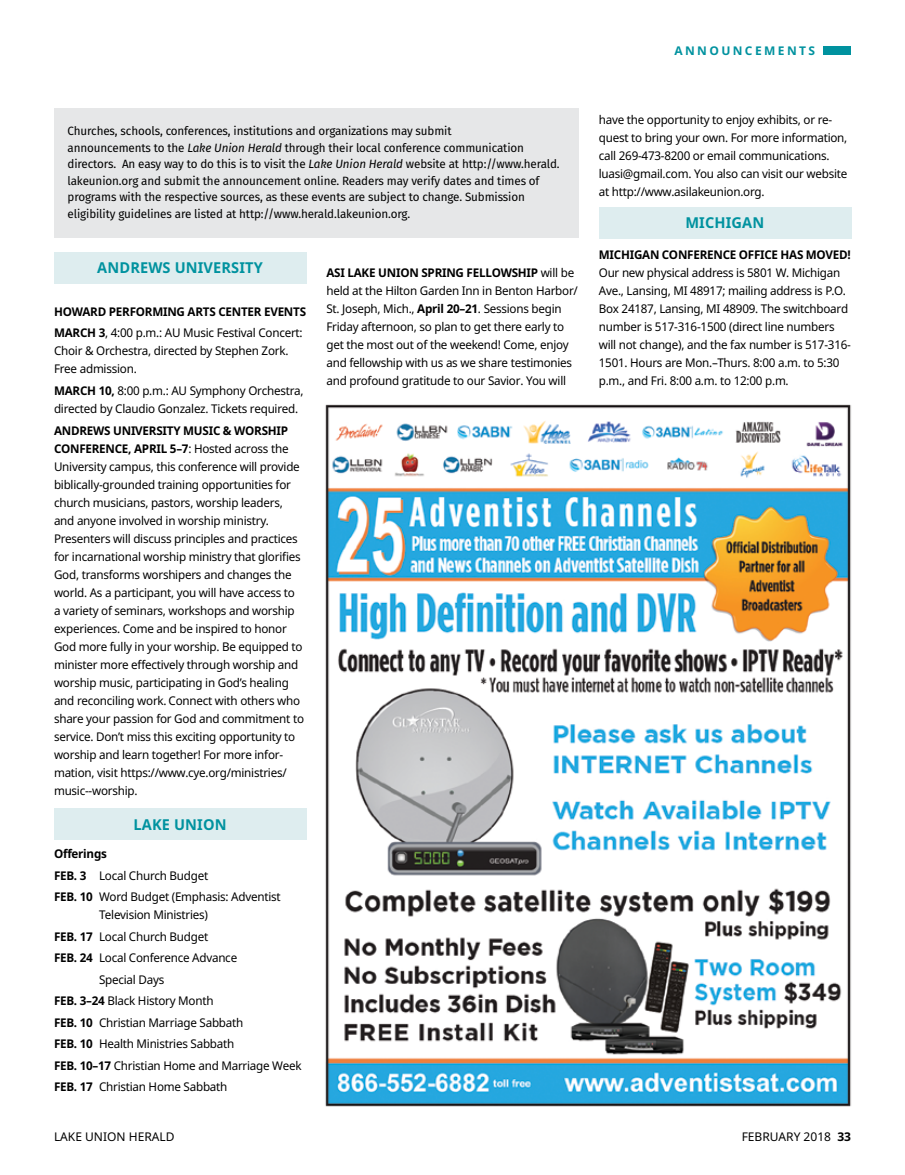
<style>
.page{position:relative;width:905px;height:1175px;background:#fff}
.page>*{position:absolute;margin:0;border:0;box-sizing:border-box;transform-origin:0 0}
.t1{font:700 15px "Noto Sans";letter-spacing:.01em;color:#00929f}
.t2{font:12px/18px "Noto Sans";letter-spacing:-.02em;color:#000}
.t3{font:12px/16.5px "Fira Sans";letter-spacing:-.01em;color:#000}
.t4{font:700 12px/21.5px "Noto Sans";letter-spacing:-.02em;color:#000}
.t5{font:12px "Noto Sans";color:#000}
.t6{font:700 12px "Noto Sans";letter-spacing:.2em;color:#00929f}
.s1{font-style:italic}
.s2{font-weight:400}
.s3{font-weight:700}
</style>
<div class="page">
<div style="left:824px;top:46px;width:26px;height:9px;background:#00929f"></div>
<div style="left:54px;top:808px;width:252px;height:32px;background:#deedef"></div>
<div style="left:599px;top:207px;width:252px;height:32px;background:#deedef"></div>
<div style="left:54px;top:108px;width:524px;height:130px;background:#e6e7e8"></div>
<div style="left:54px;top:252px;width:252px;height:32px;background:#deedef"></div>
<img style="left:325px;top:404px;width:526px;height:703px">
<p class="t6" style="left:674px;top:42px;width:142px">ANNOUNCEMENTS</p>
<p class="t3" style="left:68px;top:122px;width:493px">Churches, schools, conferences, institutions and organizations may submit<br>announcements to the <span class="s1">Lake Union Herald</span> through their local conference communication directors. An easy way to do this is to visit the <span class="s1">Lake Union Herald</span> website at http://www.herald. lakeunion.org and submit the announcement online. Readers may verify dates and times of programs with the respective sources, as these events are subject to change. Submission eligibility guidelines are listed at http://www.herald.lakeunion.org.</p>
<p class="t1" style="left:97px;top:257px;width:167px">ANDREWS UNIVERSITY</p>
<p class="t4" style="left:54px;top:300px;width:253px">HOWARD PERFORMING ARTS CENTER EVENTS<br>MARCH 3<span class="s2">, 4:00 p.m.: AU Music Festival Concert:</span></p>
<p class="t2" style="left:54px;top:342px;width:236px">Choir &amp; Orchestra, directed by Stephen Zork.<br>Free admission.</p>
<p class="t2" style="left:54px;top:381px;width:251px"><span class="s3">MARCH 10,</span> 8:00 p.m.: AU Symphony Orchestra, directed by Claudio Gonzalez. Tickets required.</p>
<p class="t2" style="left:54px;top:421px;width:251px"><span class="s3">ANDREWS UNIVERSITY MUSIC &amp; WORSHIP CONFERENCE, APRIL 5–7</span>: Hosted across the University campus, this conference will provide biblically-grounded training opportunities for church musicians, pastors, worship leaders, and anyone involved in worship ministry.<br>Presenters will discuss principles and practices for incarnational worship ministry that glorifies God, transforms worshipers and changes the world. As a participant, you will have access to a variety of seminars, workshops and worship experiences. Come and be inspired to honor God more fully in your worship. Be equipped to minister more effectively through worship and worship music, participating in God’s healing and reconciling work. Connect with others who share your passion for God and commitment to service. Don’t miss this exciting opportunity to worship and learn together! For more infor&shy;mation, visit https://www.cye.org/ministries/ music--worship.</p>
<p class="t1" style="left:133px;top:813px;width:95px">LAKE UNION</p>
<p class="t2" style="left:54px;top:842px;width:228px;line-height:21.5px"><span class="s3">Offerings<br>FEB. 3</span> Local Church Budget<br><span class="s3">FEB. 10</span> Word Budget (Emphasis: Adventist</p>
<p class="t2" style="left:99px;top:905px;width:110px">Television Ministries)</p>
<p class="t2" style="left:54px;top:926px;width:156px"><span class="s3">FEB. 17</span> Local Church Budget</p>
<p class="t2" style="left:54px;top:948px;width:185px"><span class="s3">FEB. 24</span> Local Conference Advance</p>
<p class="t2" style="left:99px;top:969px;width:67px">Special Days</p>
<p class="t2" style="left:54px;top:991px;width:161px"><span class="s3">FEB. 3–24</span> Black History Month</p>
<p class="t2" style="left:54px;top:1013px;width:191px"><span class="s3">FEB. 10</span> Christian Marriage Sabbath</p>
<p class="t2" style="left:54px;top:1034px;width:182px"><span class="s3">FEB. 10</span> Health Ministries Sabbath</p>
<p class="t2" style="left:54px;top:1056px;width:249px"><span class="s3">FEB. 10–17</span> Christian Home and Marriage Week</p>
<p class="t2" style="left:54px;top:1077px;width:175px"><span class="s3">FEB. 17</span> Christian Home Sabbath</p>
<p class="t2" style="left:326px;top:263px;width:253px"><span class="s3">ASI LAKE UNION SPRING FELLOWSHIP</span> will be held at the Hilton Garden Inn in Benton Harbor/ St. Joseph, Mich., <span class="s3">April 20–21</span>. Sessions begin Friday afternoon, so plan to get there early to get the most out of the weekend! Come, enjoy and fellowship with us as we share testimonies and profound gratitude to our Savior. You will</p>
<p class="t2" style="left:598px;top:111px;width:250px">have the opportunity to enjoy exhibits, or re&shy;quest to bring your own. For more information, call 269-473-8200 or email communications. luasi@gmail.com. You also can visit our website at http://www.asilakeunion.org.</p>
<p class="t1" style="left:685px;top:212px;width:80px">MICHIGAN</p>
<p class="t4" style="left:598px;top:244px;width:254px">MICHIGAN CONFERENCE OFFICE HAS MOVED!</p>
<p class="t2" style="left:598px;top:264px;width:254px">Our new physical address is 5801 W. Michigan Ave., Lansing, MI 48917; mailing address is P.O.<br>Box 24187, Lansing, MI 48909. The switchboard number is 517-316-1500 (direct line numbers will not change), and the fax number is 517-316- 1501. Hours are Mon.–Thurs. 8:00 a.m. to 5:30 p.m., and Fri. 8:00 a.m. to 12:00 p.m.</p>
<p class="t5" style="left:54px;top:1128px;width:122px">LAKE UNION HERALD</p>
<p class="t5" style="left:741px;top:1128px;width:111px">FEBRUARY 2018 <span class="s3">33</span></p>
</div>
